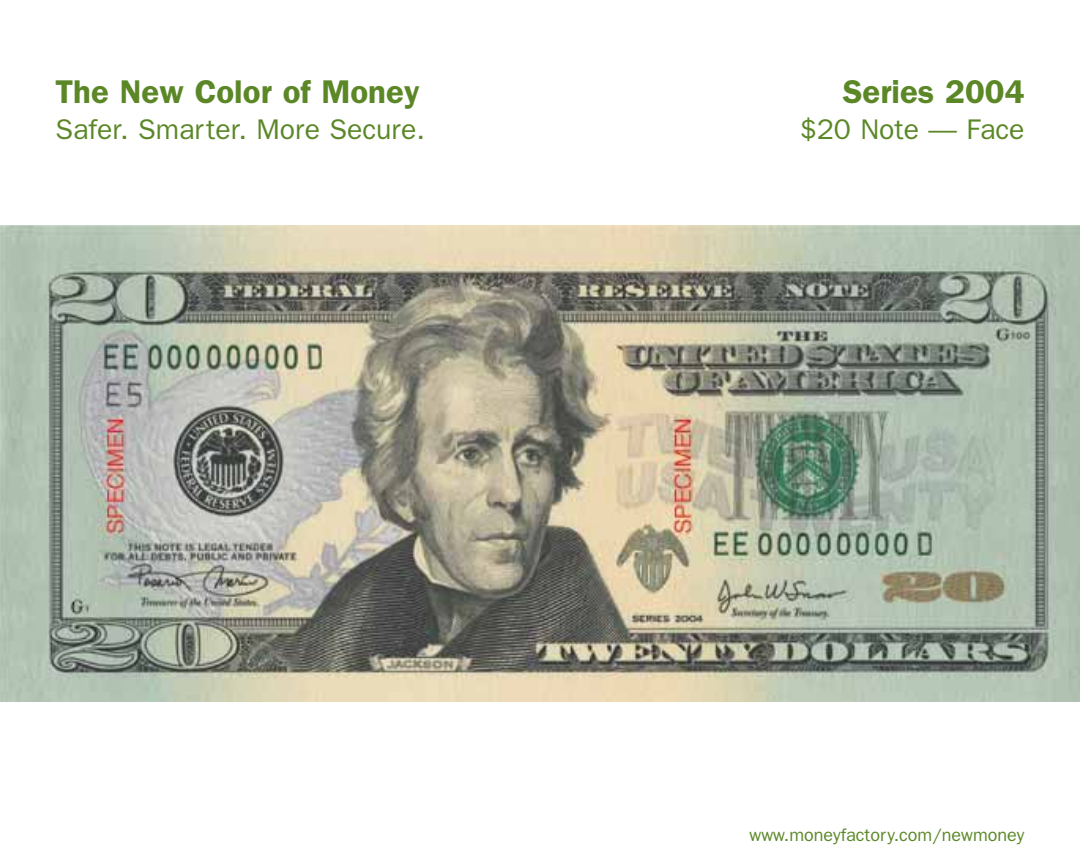
<style>
.page{position:relative;width:1080px;height:864px;background:#fff}
.page>*{position:absolute;margin:0;border:0;box-sizing:border-box;transform-origin:0 0}
.t1{font:600 33px "Franklin Gothic";color:#5b8727}
.t2{font:28.5px "Franklin Gothic";color:#5b8727}
.t3{font:18px "Franklin Gothic";color:#5b8727}
</style>
<div class="page">
<img style="left:0;top:225px;width:1080px;height:477px">
<p class="t1" style="left:56px;top:80px;width:366px">The New Color of Money</p>
<p class="t2" style="left:56px;top:119px;width:371px">Safer. Smarter. More Secure.</p>
<p class="t1" style="left:843px;top:80px;width:183px">Series 2004</p>
<p class="t2" style="left:800px;top:119px;width:226px">$20 Note — Face</p>
<p class="t3" style="left:750px;top:828px;width:277px">www.moneyfactory.com/newmoney</p>
</div>
